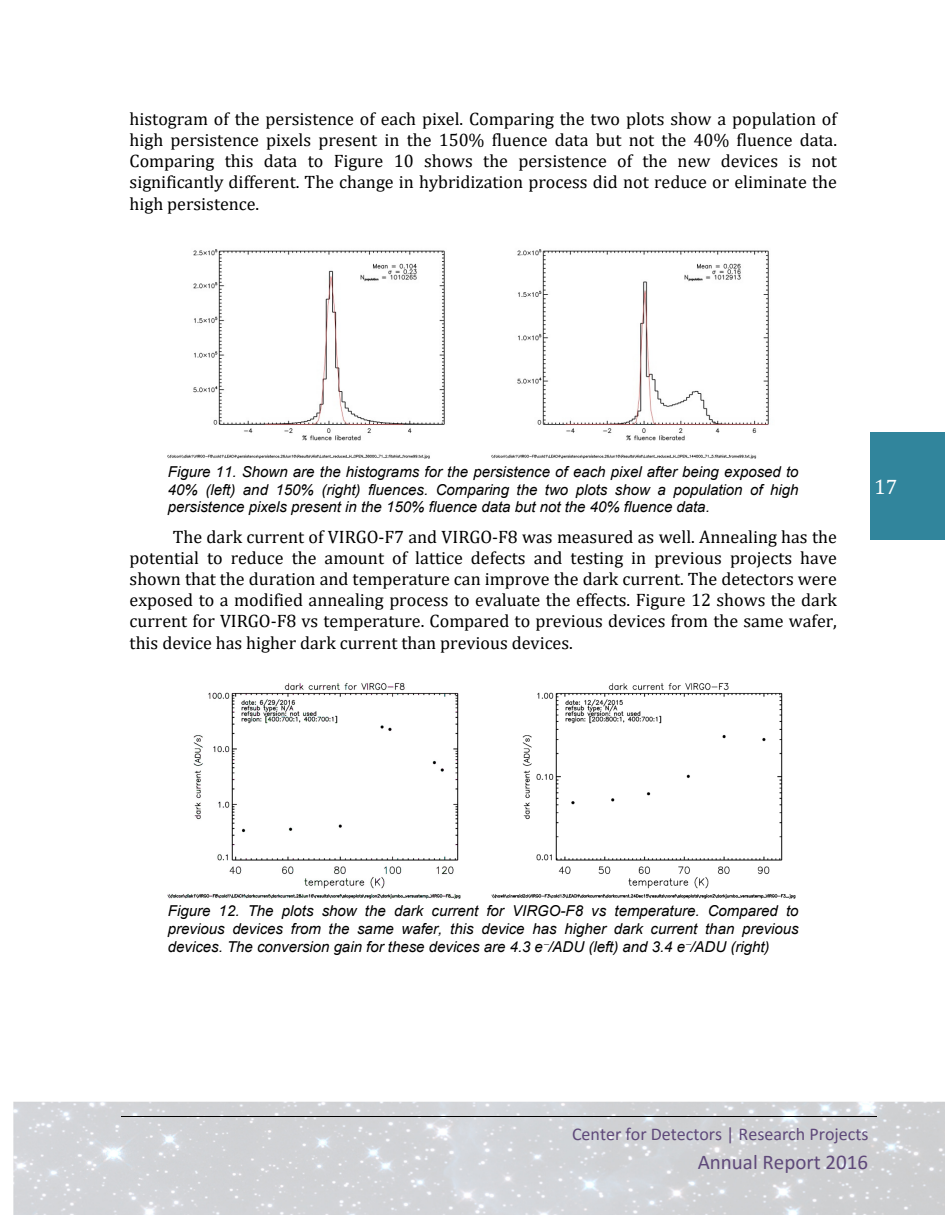
<style>
.page{position:relative;width:945px;height:1215px;background:#fff}
.page>*{position:absolute;margin:0;border:0;box-sizing:border-box;transform-origin:0 0}
.t1{font:21px "Calibri";color:#5f497a}
.t2{font:21px "Cambria";color:#fff}
.t3{font:18px/21.1px "Cambria";color:#000;text-align:justify}
.t4{font:18px "Calibri";color:#5f497a}
.t5{font:italic 15px/17.2px "Arial";color:#000;text-align:justify}
</style>
<div class="page">
<img style="left:13px;top:1102px;width:932px;height:113px">
<hr style="left:121px;top:1117px;width:756px;height:1px;background:#000">
<div style="left:870px;top:432px;width:75px;height:108px;background:#31859c"></div>
<img style="left:168px;top:249px;width:277px;height:210px">
<img style="left:492px;top:249px;width:277px;height:210px">
<img style="left:167px;top:683px;width:294px;height:215px">
<img style="left:491px;top:683px;width:305px;height:215px">
<p class="t3" style="left:130px;top:108px;width:709px">histogram of the persistence of each pixel. Comparing the two plots show a population of high persistence pixels present in the 150% fluence data but not the 40% fluence data.<br>Comparing this data to Figure 10 shows the persistence of the new devices is not significantly different. The change in hybridization process did not reduce or eliminate the high persistence.</p>
<p class="t5" style="left:168px;top:464px;width:632px">Figure 11. Shown are the histograms for the persistence of each pixel after being exposed to 40% (left) and 150% (right) fluences. Comparing the two plots show a population of high persistence pixels present in the 150% fluence data but not the 40% fluence data.</p>
<p class="t3" style="left:130px;top:526px;width:709px;text-indent:43px">The dark current of VIRGO-F7 and VIRGO-F8 was measured as well. Annealing has the potential to reduce the amount of lattice defects and testing in previous projects have shown that the duration and temperature can improve the dark current. The detectors were exposed to a modified annealing process to evaluate the effects. Figure 12 shows the dark current for VIRGO-F8 vs temperature. Compared to previous devices from the same wafer, this device has higher dark current than previous devices.</p>
<p class="t2" style="left:874px;top:474px;width:25px">17</p>
<p class="t5" style="left:168px;top:902px;width:632px;line-height:17.9px">Figure 12. The plots show the dark current for VIRGO-F8 vs temperature. Compared to previous devices from the same wafer, this device has higher dark current than previous devices. The conversion gain for these devices are 4.3 e−/ADU (left) and 3.4 e−/ADU (right)</p>
<p class="t4" style="left:572px;top:1126px;width:298px">Center for Detectors | Research Projects</p>
<p class="t1" style="left:698px;top:1153px;width:172px">Annual Report 2016</p>
</div>
